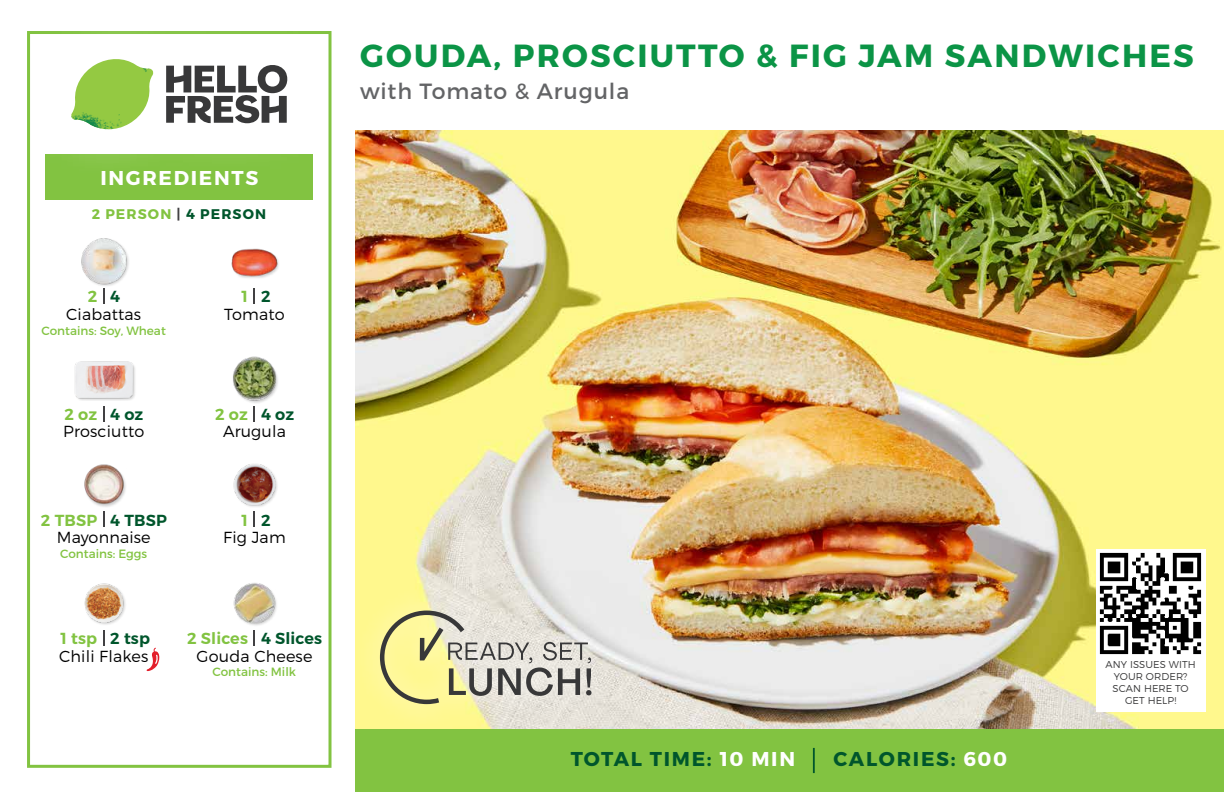
<style>
.page{position:relative;width:1224px;height:792px;background:#fff}
.page>*{position:absolute;margin:0;border:0;box-sizing:border-box;transform-origin:0 0}
.t1{font:700 32px "Montserrat";letter-spacing:.07em;color:#0b9446}
.t2{font:22px "Montserrat";letter-spacing:.04em;color:#636466}
.t3{font:700 20px "Montserrat";letter-spacing:.085em;color:#00562c}
.t4{font:700 20px "Montserrat";letter-spacing:.085em;color:#fff}
.t5{font:300 16px "Montserrat";letter-spacing:.01em;color:#000}
.t6{font:600 16px "Montserrat";letter-spacing:.01em;color:#82c341}
.t7{font:600 16px "Montserrat";letter-spacing:.01em;color:#00562c}
.t8{font:700 14px "Montserrat";letter-spacing:.08em;color:#82c341}
.t9{font:12px "Montserrat";color:#82c341}
.t10{font:300 10px/12px "Montserrat";letter-spacing:.01em;color:#383839;text-align:center}
.s1{color:#414042}
.s2{color:#00562c}
.s3{color:#fff}
</style>
<div class="page">
<img style="left:356px;top:130px;width:868px;height:599px">
<div style="left:356px;top:729px;width:868px;height:63px;background:#82c341"></div>
<div style="left:45px;top:154px;width:268px;height:46px;background:#82c341"></div>
<div style="left:27px;top:31px;width:305px;height:737px;border:3px solid #82c341"></div>
<hr style="left:813px;top:748px;width:2px;height:25px;background:#00562c">
<div style="left:81px;top:238px;width:49px;height:50px;background:#000;opacity:.2"></div>
<img style="left:81px;top:238px;width:49px;height:47px">
<img style="left:231px;top:248px;width:48px;height:30px">
<img style="left:75px;top:361px;width:60px;height:40px">
<div style="left:233px;top:356px;width:47px;height:48px;background:#000;opacity:.2"></div>
<img style="left:233px;top:356px;width:47px;height:46px">
<img style="left:84px;top:464px;width:42px;height:43px">
<img style="left:233px;top:464px;width:44px;height:43px">
<img style="left:84px;top:583px;width:42px;height:42px">
<img style="left:233px;top:583px;width:44px;height:43px">
<svg style="left:147px;top:648px;width:12px;height:23px"></svg>
<div style="left:22px;top:8px;width:318px;height:173px;background:#fff;opacity:.75"></div>
<svg style="left:166px;top:63px;width:121px;height:60px"></svg>
<svg style="left:71px;top:59px;width:82px;height:70px"></svg>
<img style="left:116px;top:59px;width:37px;height:31px">
<img style="left:71px;top:86px;width:75px;height:13px">
<img style="left:71px;top:90px;width:72px;height:39px">
<img style="left:114px;top:99px;width:32px;height:30px">
<div style="left:1096px;top:655px;width:110px;height:57px;background:#fff"></div>
<div style="left:1096px;top:549px;width:110px;height:110px;background:#fff"></div>
<img style="left:1099px;top:552px;width:103px;height:103px">
<div style="left:356px;top:586px;width:260px;height:142px;background:#fff;opacity:.9"></div>
<svg style="left:378px;top:608px;width:214px;height:98px;background:#d2ceae"></svg>
<svg style="left:254px;top:288px;width:1px;height:16px"></svg>
<svg style="left:103px;top:288px;width:1px;height:16px"></svg>
<svg style="left:254px;top:406px;width:1px;height:16px"></svg>
<svg style="left:103px;top:406px;width:1px;height:16px"></svg>
<svg style="left:254px;top:511px;width:1px;height:15px"></svg>
<svg style="left:103px;top:511px;width:1px;height:15px"></svg>
<svg style="left:254px;top:630px;width:1px;height:15px"></svg>
<svg style="left:103px;top:630px;width:1px;height:15px"></svg>
<p class="t4" style="left:100px;top:165px;width:159px">INGREDIENTS</p>
<p class="t8" style="left:92px;top:205px;width:176px">2 PERSON <span class="s1">|</span> <span class="s2">4 PERSON</span></p>
<p class="t6" style="left:88px;top:287px;width:11px">2</p>
<p class="t6" style="left:242px;top:287px;width:8px">1</p>
<p class="t7" style="left:110px;top:287px;width:11px">4</p>
<p class="t7" style="left:261px;top:287px;width:11px">2</p>
<p class="t5" style="left:66px;top:305px;width:76px">Ciabattas</p>
<p class="t5" style="left:224px;top:305px;width:62px">Tomato</p>
<p class="t9" style="left:42px;top:323px;width:126px">Contains: Soy, Wheat</p>
<p class="t6" style="left:65px;top:404px;width:34px">2 oz</p>
<p class="t6" style="left:215px;top:404px;width:34px">2 oz</p>
<p class="t7" style="left:110px;top:405px;width:35px">4 oz</p>
<p class="t7" style="left:261px;top:405px;width:35px">4 oz</p>
<p class="t5" style="left:63px;top:422px;width:83px">Prosciutto</p>
<p class="t5" style="left:223px;top:422px;width:64px">Arugula</p>
<p class="t6" style="left:41px;top:510px;width:58px">2 TBSP</p>
<p class="t6" style="left:242px;top:510px;width:8px">1</p>
<p class="t7" style="left:110px;top:510px;width:58px">4 TBSP</p>
<p class="t7" style="left:261px;top:510px;width:11px">2</p>
<p class="t5" style="left:57px;top:528px;width:95px">Mayonnaise</p>
<p class="t5" style="left:223px;top:528px;width:64px">Fig Jam</p>
<p class="t9" style="left:60px;top:546px;width:89px">Contains: Eggs</p>
<p class="t6" style="left:61px;top:629px;width:38px">1 tsp</p>
<p class="t6" style="left:187px;top:629px;width:62px">2 Slices</p>
<p class="t7" style="left:110px;top:629px;width:41px">2 tsp</p>
<p class="t7" style="left:261px;top:629px;width:63px">4 Slices</p>
<p class="t5" style="left:59px;top:646px;width:91px">Chili Flakes</p>
<p class="t5" style="left:197px;top:646px;width:117px">Gouda Cheese</p>
<p class="t9" style="left:213px;top:665px;width:85px">Contains: Milk</p>
<h1 class="t1" style="left:360px;top:36px;width:835px">GOUDA, PROSCIUTTO &amp; FIG JAM SANDWICHES</h1>
<h2 class="t2" style="left:360px;top:78px;width:271px">with Tomato &amp; Arugula</h2>
<p class="t3" style="left:571px;top:747px;width:226px">TOTAL TIME: <span class="s3">10 MIN</span></p>
<p class="t3" style="left:834px;top:747px;width:175px">CALORIES: <span class="s3">600</span></p>
<p class="t10" style="left:1106px;top:658px;width:92px">ANY ISSUES WITH<br>YOUR ORDER?<br>SCAN HERE TO<br>GET HELP!</p>
</div>
